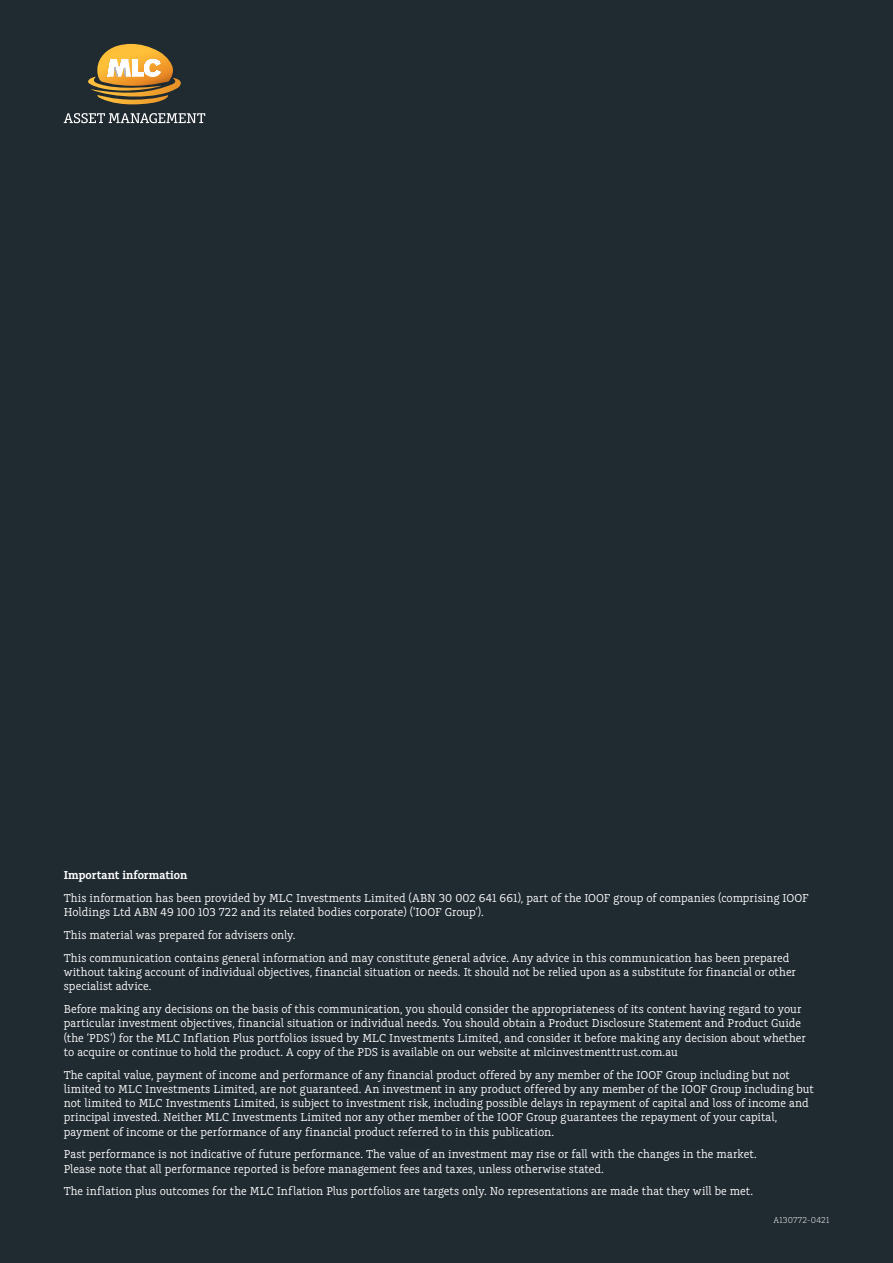
<style>
.page{position:relative;width:893px;height:1263px;background:#202a31}
.page>*{position:absolute;margin:0;border:0;box-sizing:border-box;transform-origin:0 0}
.t1{font:12px/14.2px "Charlie Std";letter-spacing:.005em;color:#fff}
.t2{font:600 12px "Charlie Std";letter-spacing:.005em;color:#fff}
.t3{font:300 9px "Charlie Std";letter-spacing:.025em;color:#fff}
</style>
<div class="page">
<svg style="left:88px;top:44px;width:93px;height:61px"></svg>
<svg style="left:64px;top:113px;width:141px;height:10px"></svg>
<p class="t2" style="left:64px;top:869px;width:125px">Important information</p>
<p class="t1" style="left:64px;top:891px;width:746px">This information has been provided by MLC Investments Limited (ABN 30 002 641 661), part of the IOOF group of companies (comprising IOOF<br>Holdings Ltd ABN 49 100 103 722 and its related bodies corporate) (‘IOOF Group’).</p>
<p class="t1" style="left:64px;top:924px;width:727px;line-height:22.8px">This material was prepared for advisers only.<br>This communication contains general information and may constitute general advice. Any advice in this communication has been prepared</p>
<p class="t1" style="left:64px;top:965px;width:734px">without taking account of individual objectives, financial situation or needs. It should not be relied upon as a substitute for financial or other specialist advice.</p>
<p class="t1" style="left:64px;top:1002px;width:744px">Before making any decisions on the basis of this communication, you should consider the appropriateness of its content having regard to your particular investment objectives, financial situation or individual needs. You should obtain a Product Disclosure Statement and Product Guide (the ‘PDS’) for the MLC Inflation Plus portfolios issued by MLC Investments Limited, and consider it before making any decision about whether to acquire or continue to hold the product. A copy of the PDS is available on our website at mlcinvestmenttrust.com.au</p>
<p class="t1" style="left:64px;top:1068px;width:752px">The capital value, payment of income and performance of any financial product offered by any member of the IOOF Group including but not limited to MLC Investments Limited, are not guaranteed. An investment in any product offered by any member of the IOOF Group including but not limited to MLC Investments Limited, is subject to investment risk, including possible delays in repayment of capital and loss of income and principal invested. Neither MLC Investments Limited nor any other member of the IOOF Group guarantees the repayment of your capital, payment of income or the performance of any financial product referred to in this publication.</p>
<p class="t1" style="left:64px;top:1147px;width:694px">Past performance is not indicative of future performance. The value of an investment may rise or fall with the changes in the market.<br>Please note that all performance reported is before management fees and taxes, unless otherwise stated.</p>
<p class="t1" style="left:64px;top:1184px;width:691px">The inflation plus outcomes for the MLC Inflation Plus portfolios are targets only. No representations are made that they will be met.</p>
<p class="t3" style="left:773px;top:1215px;width:57px">A130772-0421</p>
</div>
